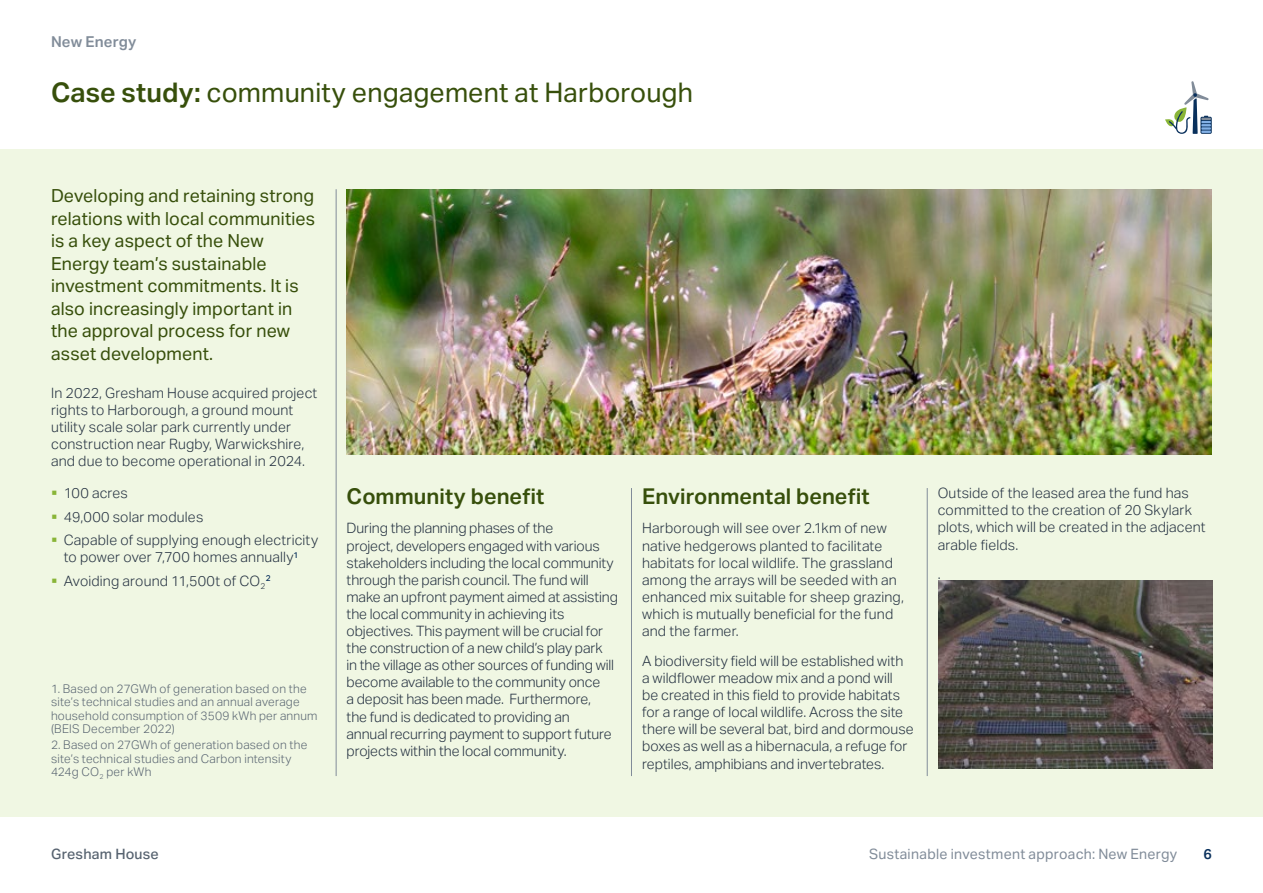
<style>
.page{position:relative;width:1263px;height:893px;background:#fff}
.page>*{position:absolute;margin:0;border:0;box-sizing:border-box;transform-origin:0 0}
.t1{font:27px "Aktiv Grotesk";letter-spacing:.005em;color:#374f0b}
.t2{font:600 21.75px "Aktiv Grotesk";letter-spacing:.005em;color:#374f0b}
.t3{font:18px/22.5px "Aktiv Grotesk";letter-spacing:.005em;color:#374f0b}
.t4{font:600 15px "Aktiv Grotesk";letter-spacing:.015em;color:#818c99}
.t5{font:300 14.25px/17.1px "Aktiv Grotesk";color:#233040}
.t6{font:14.25px "Aktiv Grotesk";letter-spacing:.015em;color:#818c99}
.t7{font:500 14.25px "Aktiv Grotesk";letter-spacing:.015em;color:#576370}
.t8{font:600 14.25px "Aktiv Grotesk";color:#09305c}
.t9{font:300 12px/13.5px "Aktiv Grotesk";letter-spacing:.02em;color:#576370}
.t10{font:500 8.25px "Aktiv Grotesk";color:#09305c}
.s1{font-weight:600}
</style>
<div class="page">
<div style="left:0;top:149px;width:1263px;height:667px;background:#f0f7e3"></div>
<hr style="left:336px;top:189px;width:1px;height:587px;background:#818c99">
<hr style="left:631px;top:488px;width:1px;height:288px;background:#818c99">
<hr style="left:927px;top:488px;width:1px;height:288px;background:#818c99">
<img style="left:347px;top:189px;width:865px;height:265px">
<svg style="left:1165px;top:81px;width:47px;height:53px"></svg>
<img style="left:938px;top:580px;width:274px;height:188px">
<p class="t4" style="left:51px;top:33px;width:87px">New Energy</p>
<h1 class="t1" style="left:51px;top:77px;width:644px"><span class="s1">Case study:</span> community engagement at Harborough</h1>
<p class="t3" style="left:51px;top:185px;width:266px">Developing and retaining strong relations with local communities is a key aspect of the New<br>Energy team’s sustainable investment commitments. It is also increasingly important in the approval process for new asset development.</p>
<p class="t5" style="left:51px;top:384px;width:268px">In 2022, Gresham House acquired project rights to Harborough, a ground mount utility scale solar park currently under construction near Rugby, Warwickshire, and due to become operational in 2024.</p>
<p class="t5" style="left:64px;top:482px;width:256px;line-height:23.5px">100 acres<br>49,000 solar modules<br>Capable of supplying enough electricity</p>
<p class="t5" style="left:64px;top:546px;width:236px;line-height:23.5px">to power over 7,700 homes annually<sup>1<br></sup>Avoiding around 11,500t of CO<sub>2</sub></p>
<p class="t10" style="left:266px;top:573px;width:6px">2</p>
<p class="t9" style="left:51px;top:682px;width:268px">1. Based on 27GWh of generation based on the site’s technical studies and an annual average household consumption of 3509 kWh per annum (BEIS December 2022)</p>
<p class="t9" style="left:51px;top:738px;width:258px">2. Based on 27GWh of generation based on the site’s technical studies and Carbon intensity<br>424g CO<sub>2</sub> per kWh</p>
<h2 class="t2" style="left:347px;top:483px;width:199px">Community benefit</h2>
<p class="t5" style="left:347px;top:520px;width:273px">During the planning phases of the<br>project, developers engaged with various stakeholders including the local community through the parish council. The fund will make an upfront payment aimed at assisting the local community in achieving its objectives. This payment will be crucial for the construction of a new child’s play park<br>in the village as other sources of funding will become available to the community once<br>a deposit has been made. Furthermore,<br>the fund is dedicated to providing an<br>annual recurring payment to support future projects within the local community.</p>
<h2 class="t2" style="left:642px;top:483px;width:229px">Environmental benefit</h2>
<p class="t5" style="left:642px;top:520px;width:263px">Harborough will see over 2.1km of new native hedgerows planted to facilitate habitats for local wildlife. The grassland among the arrays will be seeded with an enhanced mix suitable for sheep grazing, which is mutually beneficial for the fund and the farmer.</p>
<p class="t5" style="left:642px;top:652px;width:273px">A biodiversity field will be established with a wildflower meadow mix and a pond will<br>be created in this field to provide habitats for a range of local wildlife. Across the site there will be several bat, bird and dormouse boxes as well as a hibernacula, a refuge for reptiles, amphibians and invertebrates.</p>
<p class="t5" style="left:938px;top:485px;width:270px">Outside of the leased area the fund has committed to the creation of 20 Skylark plots, which will be created in the adjacent arable fields.</p>
<p class="t5" style="left:938px;top:566px;width:4px">.</p>
<p class="t7" style="left:51px;top:846px;width:109px">Gresham House</p>
<p class="t6" style="left:869px;top:845px;width:310px">Sustainable investment approach: New Energy</p>
<p class="t8" style="left:1203px;top:845px;width:10px">6</p>
</div>
